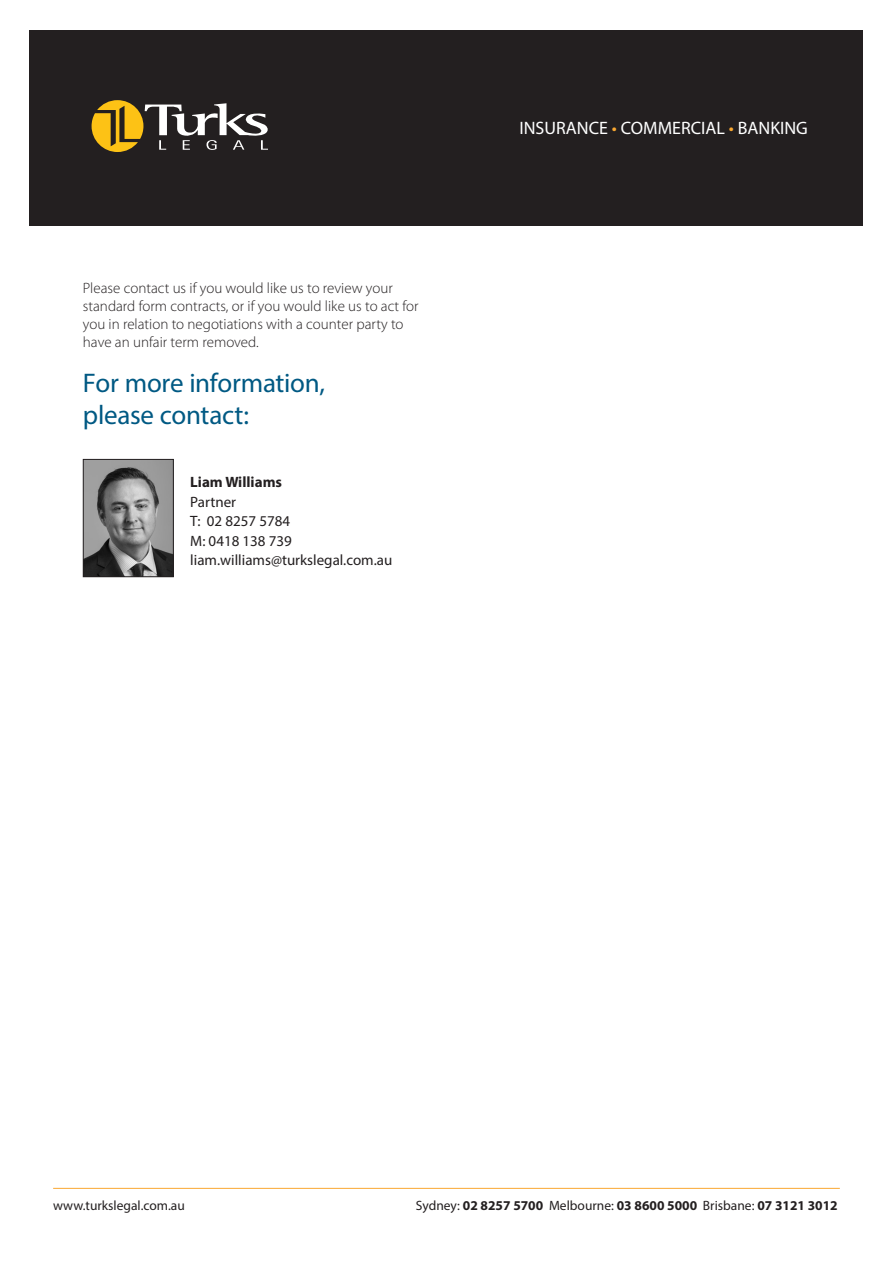
<style>
.page{position:relative;width:893px;height:1263px;background:#fff}
.page>*{position:absolute;margin:0;border:0;box-sizing:border-box;transform-origin:0 0}
.TurkAlert_body_text{font:27px "Myriad Pro";letter-spacing:-.01em;color:#005983}
.t1{font:18px "Myriad Pro";color:#fff}
.t2{font:300 15px/18px "Myriad Pro";color:#231f20}
.t3{font:15px "Myriad Pro";color:#231f20}
.t4{font:700 15px "Myriad Pro";color:#231f20}
.t5{font:700 13.5px "Myriad Pro";color:#231f20}
.t6{font:13.5px "Myriad Pro";color:#231f20}
.s1{color:#faa831}
.s2{font-weight:400}
</style>
<div class="page">
<hr style="left:53px;top:1188px;width:787px;height:1px;background:#faa831">
<div style="left:30px;top:30px;width:833px;height:195px;background:#231f20"></div>
<svg style="left:92px;top:100px;width:176px;height:52px"></svg>
<img style="left:85px;top:461px;width:87px;height:114px">
<div style="left:83px;top:459px;width:91px;height:118px;border:1px solid #231f20"></div>
<p class="t2" style="left:83px;top:279px;width:337px">Please contact us if you would like us to review your standard form contracts, or if you would like us to act for you in relation to negotiations with a counter party to have an unfair term removed.</p>
<p class="TurkAlert_body_text" style="left:83px;top:366px;width:244px">For more information,</p>
<p class="TurkAlert_body_text" style="left:83px;top:398px;width:168px">please contact:</p>
<p class="t4" style="left:190px;top:472px;width:93px">Liam Williams</p>
<p class="t3" style="left:190px;top:492px;width:47px">Partner</p>
<p class="t3" style="left:190px;top:512px;width:101px">T: 02 8257 5784</p>
<p class="t3" style="left:190px;top:531px;width:103px">M: 0418 138 739</p>
<p class="t3" style="left:190px;top:551px;width:204px">liam.williams@turkslegal.com.au</p>
<p class="t1" style="left:519px;top:116px;width:290px">INSURANCE <span class="s1">•</span> COMMERCIAL <span class="s1">•</span> BANKING</p>
<p class="t6" style="left:53px;top:1197px;width:133px">www.turkslegal.com.au</p>
<p class="t5" style="left:416px;top:1196px;width:423px"><span class="s2">Sydney:</span> 02 8257 5700 <span class="s2">Melbourne:</span> 03 8600 5000 <span class="s2">Brisbane:</span> 07 3121 3012</p>
</div>
